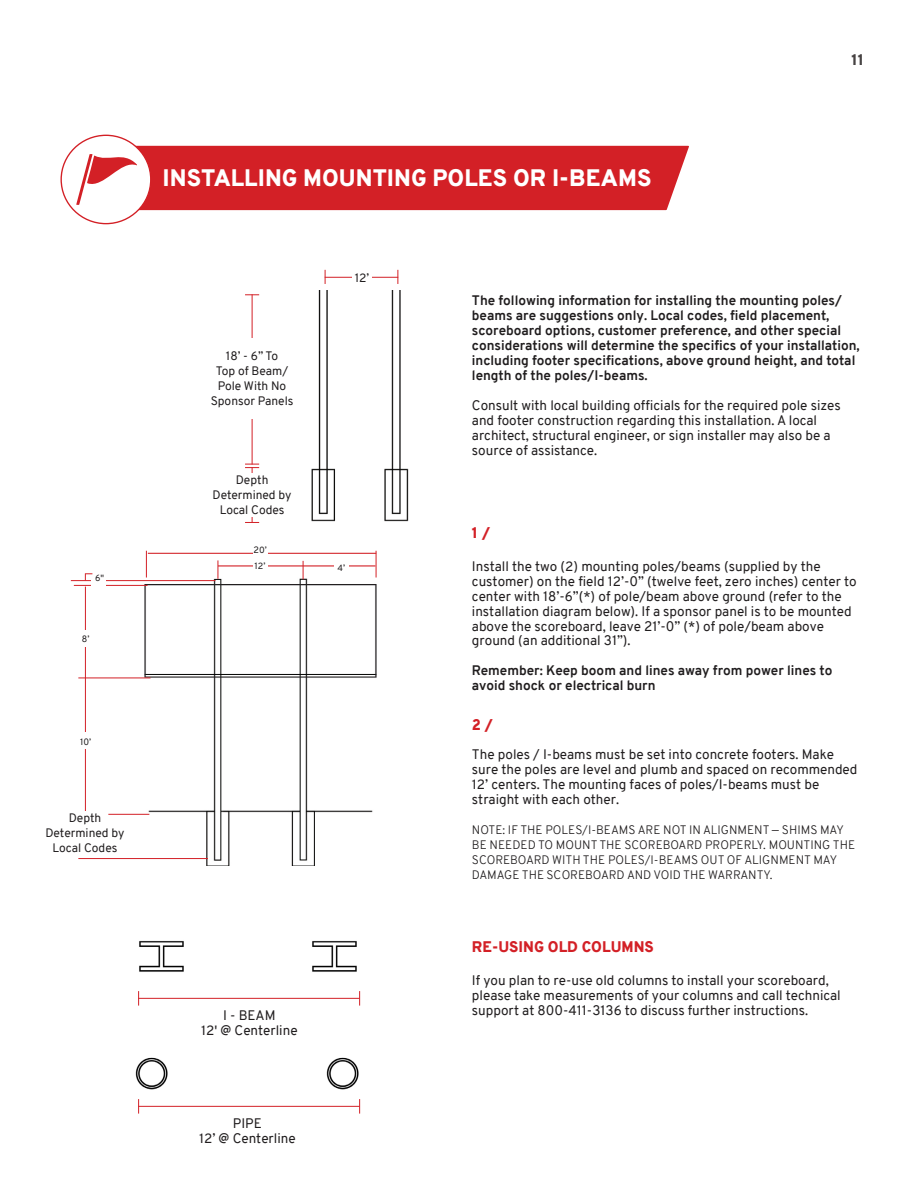
<style>
.page{position:relative;width:918px;height:1188px;background:#fff}
.page>*{position:absolute;margin:0;border:0;box-sizing:border-box;transform-origin:0 0}
.t1{font:900 23.25px "Overpass";letter-spacing:.005em;color:#fff}
.Small_body{font:900 15px "Overpass";color:#d32026}
.t2{font:900 15px "Overpass";color:#474343}
.Small_body-2{font:13.5px/15px "Overpass";color:#201d1e}
.Small_body-3{font:700 13.5px/15px "Overpass";color:#201d1e}
.H3_-_gray{font:13.5px/15.8px "Overpass";color:#201d1e;text-align:center}
.Small_body-4{font:300 12px/15px "Overpass";color:#201d1e}
.H3_-_gray-2{font:12px/15px "Overpass";color:#201d1e;text-align:center}
.H3_-_gray-3{font:9px "Overpass";color:#201d1e}
</style>
<div class="page">
<img style="left:140px;top:578px;width:237px;height:288px">
<svg style="left:76px;top:146px;width:613px;height:64px;background:#d7383d"></svg>
<img style="left:311px;top:291px;width:98px;height:231px">
<hr style="left:252px;top:294px;width:1px;height:170px;background:#d32026">
<svg style="left:245px;top:294px;width:14px;height:1px"></svg>
<hr style="left:252px;top:467px;width:1px;height:55px;background:#d32026">
<svg style="left:245px;top:464px;width:14px;height:4px"></svg>
<svg style="left:245px;top:522px;width:14px;height:1px"></svg>
<div style="left:205px;top:338px;width:95px;height:81px;background:#fff"></div>
<div style="left:205px;top:473px;width:95px;height:43px;background:#fff"></div>
<hr style="left:85px;top:587px;width:1px;height:256px;background:#d32026">
<hr style="left:74px;top:585px;width:74px;height:1px;background:#d32026">
<hr style="left:78px;top:858px;width:130px;height:1px;background:#d32026">
<hr style="left:71px;top:580px;width:144px;height:1px;background:#d32026">
<hr style="left:78px;top:678px;width:73px;height:1px;background:#d32026">
<hr style="left:218px;top:566px;width:157px;height:1px;background:#d32026">
<svg style="left:217px;top:560px;width:1px;height:19px"></svg>
<hr style="left:148px;top:553px;width:228px;height:1px;background:#d32026">
<svg style="left:376px;top:551px;width:1px;height:27px"></svg>
<svg style="left:85px;top:573px;width:7px;height:7px"></svg>
<div style="left:253px;top:548px;width:14px;height:16px;background:#fff"></div>
<div style="left:334px;top:561px;width:14px;height:17px;background:#fff"></div>
<div style="left:92px;top:581px;width:14px;height:13px;background:#fff"></div>
<div style="left:78px;top:631px;width:15px;height:16px;background:#fff"></div>
<div style="left:78px;top:732px;width:15px;height:16px;background:#fff"></div>
<hr style="left:108px;top:814px;width:41px;height:1px;background:#d32026">
<div style="left:253px;top:564px;width:14px;height:17px;background:#fff"></div>
<hr style="left:325px;top:277px;width:73px;height:1px;background:#d32026">
<svg style="left:398px;top:270px;width:1px;height:14px"></svg>
<svg style="left:325px;top:270px;width:1px;height:14px"></svg>
<div style="left:352px;top:261px;width:20px;height:33px;background:#fff"></div>
<img style="left:139px;top:941px;width:45px;height:31px">
<hr style="left:138px;top:998px;width:222px;height:1px;background:#d32026">
<svg style="left:138px;top:991px;width:1px;height:15px"></svg>
<svg style="left:359px;top:991px;width:1px;height:15px"></svg>
<img style="left:312px;top:941px;width:45px;height:31px">
<img style="left:135px;top:1057px;width:33px;height:33px">
<img style="left:326px;top:1057px;width:33px;height:33px">
<hr style="left:138px;top:1106px;width:222px;height:1px;background:#d32026">
<svg style="left:138px;top:1099px;width:1px;height:15px"></svg>
<svg style="left:359px;top:1099px;width:1px;height:15px"></svg>
<svg style="left:303px;top:561px;width:1px;height:18px"></svg>
<svg style="left:146px;top:551px;width:1px;height:27px"></svg>
<p class="t2" style="left:852px;top:49px;width:14px">11</p>
<p class="H3_-_gray-3" style="left:95px;top:572px;width:10px">6"</p>
<p class="H3_-_gray-3" style="left:82px;top:632px;width:9px">8’</p>
<p class="H3_-_gray-3" style="left:80px;top:735px;width:13px">10’</p>
<p class="H3_-_gray-2" style="left:45px;top:810px;width:81px">Depth<br>Determined by<br>Local Codes</p>
<h2 class="t1" style="left:163px;top:162px;width:490px">INSTALLING MOUNTING POLES OR I-BEAMS</h2>
<p class="H3_-_gray-2" style="left:211px;top:349px;width:84px">18’ - 6” To<br>Top of Beam/<br>Pole With No<br>Sponsor Panels</p>
<p class="H3_-_gray-2" style="left:213px;top:473px;width:81px">Depth<br>Determined by<br>Local Codes</p>
<p class="H3_-_gray-3" style="left:254px;top:544px;width:15px">20’</p>
<p class="H3_-_gray-3" style="left:254px;top:560px;width:12px">12’</p>
<p class="H3_-_gray-2" style="left:355px;top:270px;width:16px">12’</p>
<p class="H3_-_gray-3" style="left:338px;top:561px;width:9px">4’</p>
<p class="H3_-_gray" style="left:201px;top:1007px;width:98px">I - BEAM<br>12' @ Centerline</p>
<p class="H3_-_gray" style="left:199px;top:1115px;width:98px">PIPE<br>12’ @ Centerline</p>
<p class="Small_body-3" style="left:472px;top:292px;width:389px">The following information for installing the mounting poles/ beams are suggestions only. Local codes, field placement, scoreboard options, customer preference, and other special considerations will determine the specifics of your installation, including footer specifications, above ground height, and total length of the poles/I-beams</p>
<p class="Small_body-2" style="left:472px;top:397px;width:370px">Consult with local building officials for the required pole sizes and footer construction regarding this installation. A local architect, structural engineer, or sign installer may also be a source of assistance.</p>
<p class="Small_body" style="left:472px;top:522px;width:20px">1 /</p>
<p class="Small_body-2" style="left:472px;top:559px;width:386px">Install the two (2) mounting poles/beams (supplied by the customer) on the field 12’-0” (twelve feet, zero inches) center to center with 18’-6”(*) of pole/beam above ground (refer to the installation diagram below). If a sponsor panel is to be mounted above the scoreboard, leave 21’-0” (*) of pole/beam above ground (an additional 31”).</p>
<p class="Small_body-3" style="left:472px;top:663px;width:362px">Remember: Keep boom and lines away from power lines to avoid shock or electrical burn</p>
<p class="Small_body" style="left:472px;top:715px;width:23px">2 /</p>
<p class="Small_body-2" style="left:472px;top:747px;width:387px">The poles / I-beams must be set into concrete footers. Make sure the poles are level and plumb and spaced on recommended 12’ centers. The mounting faces of poles/I-beams must be straight with each other.</p>
<p class="Small_body-4" style="left:472px;top:822px;width:385px">NOTE: IF THE POLES/I-BEAMS ARE NOT IN ALIGNMENT — SHIMS MAY BE NEEDED TO MOUNT THE SCOREBOARD PROPERLY. MOUNTING THE SCOREBOARD WITH THE POLES/I-BEAMS OUT OF ALIGNMENT MAY DAMAGE THE SCOREBOARD AND VOID THE WARRANTY.</p>
<p class="Small_body" style="left:472px;top:936px;width:183px">RE-USING OLD COLUMNS</p>
<p class="Small_body-2" style="left:472px;top:973px;width:370px">If you plan to re-use old columns to install your scoreboard, please take measurements of your columns and call technical support at 800-411-3136 to discuss further instructions.</p>
</div>
